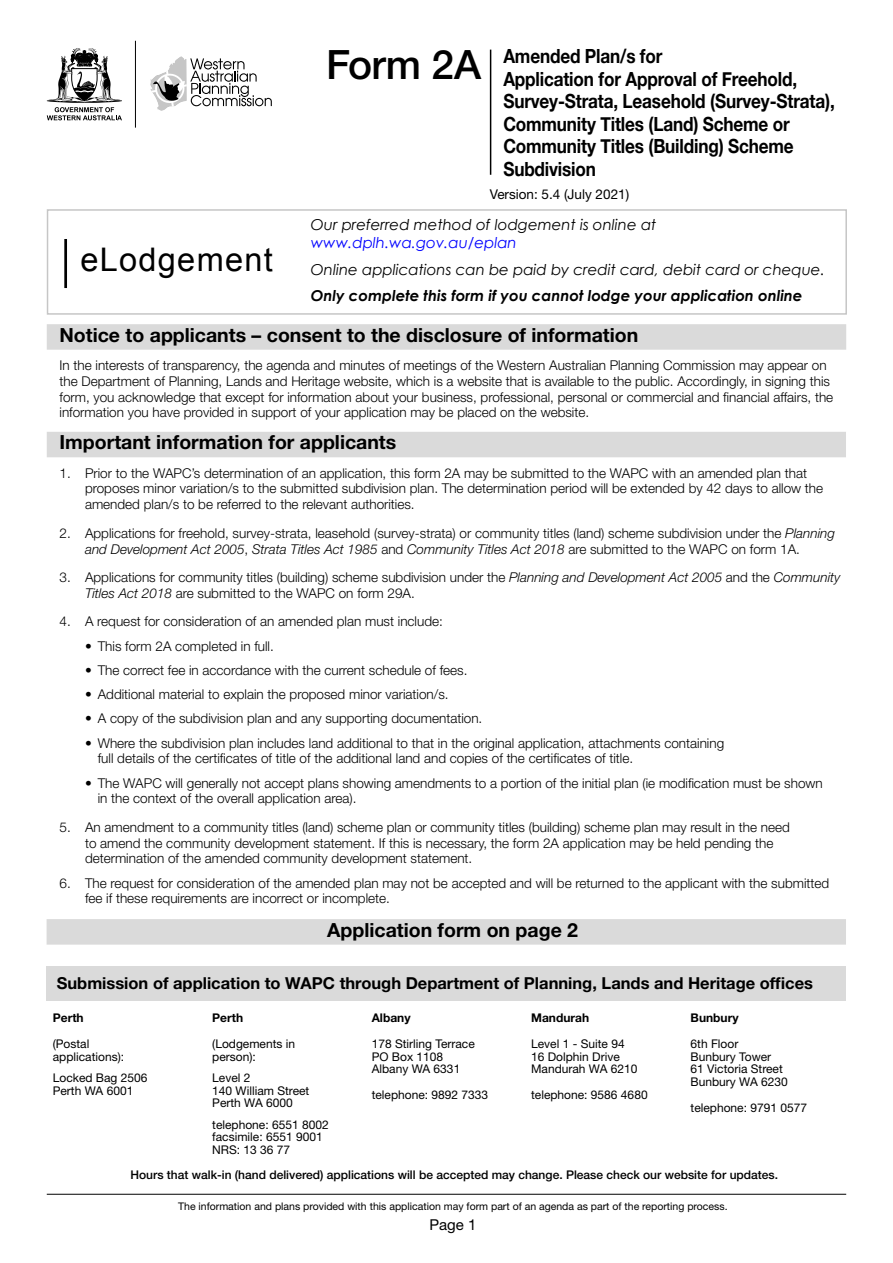
<style>
.page{position:relative;width:893px;height:1263px;background:#fff}
.page>*{position:absolute;margin:0;border:0;box-sizing:border-box;transform-origin:0 0}
.t1{font:500 40.5px "Helvetica Neue LT Std";letter-spacing:-.005em;color:#000}
.t2{font:32.55px "Arial";letter-spacing:.04em;color:#000}
.t3{font:700 19.5px/22.5px "Helvetica Neue";letter-spacing:-.01em;color:#000;scale:.88 1}
.Grey_background_head{font:700 19.5px "Helvetica Neue LT Std";color:#000}
.t4{font:700 16.5px "Helvetica Neue LT Std";color:#000}
.t5{font:italic 15px "Century Gothic";color:#000}
.t6{font:italic 700 15px "Century Gothic";color:#000}
.t7{font:italic 15px "Century Gothic";color:#00f}
.t8{font:15px "Helvetica Neue LT Std";color:#000}
.text{font:300 13.5px/15.8px "Helvetica Neue LT Std";color:#000}
.t9{font:13.5px "Helvetica Neue LT Std";color:#000}
.t10{font:12px/12.8px "Helvetica Neue LT Std";color:#000}
.text-2{font:500 12px "Helvetica Neue LT Std";color:#000}
.t11{font:700 12px "Helvetica Neue LT Std";color:#000}
.t12{font:10.5px "Helvetica Neue LT Std";color:#000}
.s1{font-style:italic}
</style>
<div class="page">
<hr style="left:490px;top:50px;width:1px;height:125px;background:#000">
<svg style="left:150px;top:56px;width:122px;height:55px"></svg>
<hr style="left:135px;top:41px;width:1px;height:87px;background:#000">
<svg style="left:47px;top:48px;width:75px;height:72px"></svg>
<div style="left:47px;top:209px;width:800px;height:106px;border:2px solid #c6c6c6"></div>
<hr style="left:64px;top:239px;width:3px;height:49px;background:#000">
<hr style="left:47px;top:1194px;width:799px;height:1px;background:#000">
<div style="left:47px;top:324px;width:799px;height:26px;background:#dadada"></div>
<div style="left:47px;top:432px;width:799px;height:25px;background:#dadada"></div>
<div style="left:47px;top:966px;width:799px;height:34px;background:#dadada"></div>
<div style="left:47px;top:919px;width:799px;height:26px;background:#dadada"></div>
<h2 class="t2" style="left:80px;top:239px;width:194px">eLodgement</h2>
<h1 class="t1" style="left:326px;top:40px;width:157px">Form 2A</h1>
<h3 class="t3" style="left:503px;top:46px;width:378px">Amended Plan/s for<br>Application for Approval of Freehold,<br>Survey-Strata, Leasehold (Survey-Strata),<br>Community Titles (Land) Scheme or<br>Community Titles (Building) Scheme<br>Subdivision</h3>
<p class="t9" style="left:490px;top:186px;width:141px">Version: 5.4 (July 2021)</p>
<p class="t5" style="left:311px;top:215px;width:347px">Our preferred method of lodgement is online at</p>
<p class="t7" style="left:311px;top:233px;width:207px">www.dplh.wa.gov.au/eplan</p>
<p class="t5" style="left:311px;top:260px;width:515px">Online applications can be paid by credit card, debit card or cheque.</p>
<p class="t6" style="left:311px;top:286px;width:493px">Only complete this form if you cannot lodge your application online</p>
<p class="Grey_background_head" style="left:60px;top:323px;width:580px">Notice to applicants – consent to the disclosure of information</p>
<p class="text" style="left:60px;top:357px;width:775px">In the interests of transparency, the agenda and minutes of meetings of the Western Australian Planning Commission may appear on the Department of Planning, Lands and Heritage website, which is a website that is available to the public. Accordingly, in signing this form, you acknowledge that except for information about your business, professional, personal or commercial and financial affairs, the information you have provided in support of your application may be placed on the website.</p>
<p class="Grey_background_head" style="left:60px;top:430px;width:338px">Important information for applicants</p>
<p class="text" style="left:85px;top:465px;width:740px;text-indent:-26px">1. Prior to the WAPC’s determination of an application, this form 2A may be submitted to the WAPC with an amended plan that proposes minor variation/s to the submitted subdivision plan. The determination period will be extended by 42 days to allow the amended plan/s to be referred to the relevant authorities.</p>
<p class="text" style="left:85px;top:525px;width:751px;text-indent:-26px">2. Applications for freehold, survey-strata, leasehold (survey-strata) or community titles (land) scheme subdivision under the <span class="s1">Planning and Development Act 2005</span>, <span class="s1">Strata Titles Act 1985</span> and <span class="s1">Community Titles Act 2018</span> are submitted to the WAPC on form 1A.</p>
<p class="text" style="left:85px;top:569px;width:757px;text-indent:-26px">3. Applications for community titles (building) scheme subdivision under the <span class="s1">Planning and Development Act 2005</span> and the <span class="s1">Community<br>Titles Act 2018</span> are submitted to the WAPC on form 29A.</p>
<p class="text" style="left:60px;top:613px;width:385px">4. A request for consideration of an amended plan must include:</p>
<p class="text" style="left:85px;top:637px;width:190px">• This form 2A completed in full.</p>
<p class="text" style="left:85px;top:662px;width:384px">• The correct fee in accordance with the current schedule of fees.</p>
<p class="text" style="left:85px;top:686px;width:365px">• Additional material to explain the proposed minor variation/s.</p>
<p class="text" style="left:85px;top:710px;width:399px">• A copy of the subdivision plan and any supporting documentation.</p>
<p class="text" style="left:98px;top:735px;width:628px;text-indent:-13px">• Where the subdivision plan includes land additional to that in the original application, attachments containing full details of the certificates of title of the additional land and copies of the certificates of title.</p>
<p class="text" style="left:98px;top:775px;width:726px;text-indent:-13px">• The WAPC will generally not accept plans showing amendments to a portion of the initial plan (ie modification must be shown in the context of the overall application area).</p>
<p class="text" style="left:85px;top:819px;width:706px;text-indent:-26px">5. An amendment to a community titles (land) scheme plan or community titles (building) scheme plan may result in the need to amend the community development statement. If this is necessary, the form 2A application may be held pending the determination of the amended community development statement.</p>
<p class="text" style="left:85px;top:875px;width:746px;text-indent:-26px">6. The request for consideration of the amended plan may not be accepted and will be returned to the applicant with the submitted fee if these requirements are incorrect or incomplete.</p>
<p class="Grey_background_head" style="left:327px;top:917px;width:252px">Application form on page 2</p>
<p class="t4" style="left:57px;top:973px;width:758px">Submission of application to WAPC through Department of Planning, Lands and Heritage offices</p>
<p class="t11" style="left:53px;top:1011px;width:32px">Perth</p>
<p class="t10" style="left:53px;top:1037px;width:38px">(Postal</p>
<p class="t10" style="left:53px;top:1050px;width:73px">applications):</p>
<p class="t10" style="left:53px;top:1071px;width:96px">Locked Bag 2506</p>
<p class="t10" style="left:53px;top:1084px;width:82px">Perth WA 6001</p>
<p class="t11" style="left:212px;top:1011px;width:32px">Perth</p>
<p class="t10" style="left:212px;top:1037px;width:84px">(Lodgements in person):</p>
<p class="t10" style="left:212px;top:1071px;width:99px">Level 2<br>140 William Street<br>Perth WA 6000</p>
<p class="t10" style="left:212px;top:1118px;width:118px">telephone: 6551 8002</p>
<p class="t10" style="left:212px;top:1130px;width:112px">facsimile: 6551 9001</p>
<p class="t10" style="left:212px;top:1143px;width:80px">NRS: 13 36 77</p>
<p class="t11" style="left:372px;top:1011px;width:40px">Albany</p>
<p class="t10" style="left:372px;top:1037px;width:105px">178 Stirling Terrace</p>
<p class="t10" style="left:372px;top:1050px;width:73px">PO Box 1108</p>
<p class="t10" style="left:372px;top:1062px;width:90px">Albany WA 6331</p>
<p class="t10" style="left:372px;top:1088px;width:118px">telephone: 9892 7333</p>
<p class="t11" style="left:531px;top:1010px;width:60px">Mandurah</p>
<p class="t10" style="left:531px;top:1037px;width:95px">Level 1 - Suite 94</p>
<p class="t10" style="left:531px;top:1050px;width:90px">16 Dolphin Drive</p>
<p class="t10" style="left:531px;top:1062px;width:108px">Mandurah WA 6210</p>
<p class="t10" style="left:531px;top:1088px;width:118px">telephone: 9586 4680</p>
<p class="t11" style="left:691px;top:1010px;width:50px">Bunbury</p>
<p class="t10" style="left:691px;top:1037px;width:49px">6th Floor</p>
<p class="t10" style="left:691px;top:1050px;width:82px">Bunbury Tower</p>
<p class="t10" style="left:691px;top:1062px;width:94px">61 Victoria Street</p>
<p class="t10" style="left:691px;top:1075px;width:99px">Bunbury WA 6230</p>
<p class="t10" style="left:691px;top:1101px;width:118px">telephone: 9791 0577</p>
<p class="text-2" style="left:130px;top:1168px;width:649px">Hours that walk-in (hand delivered) applications will be accepted may change. Please check our website for updates.</p>
<p class="t12" style="left:178px;top:1200px;width:551px">The information and plans provided with this application may form part of an agenda as part of the reporting process.</p>
<p class="t8" style="left:429px;top:1216px;width:48px">Page 1</p>
</div>
